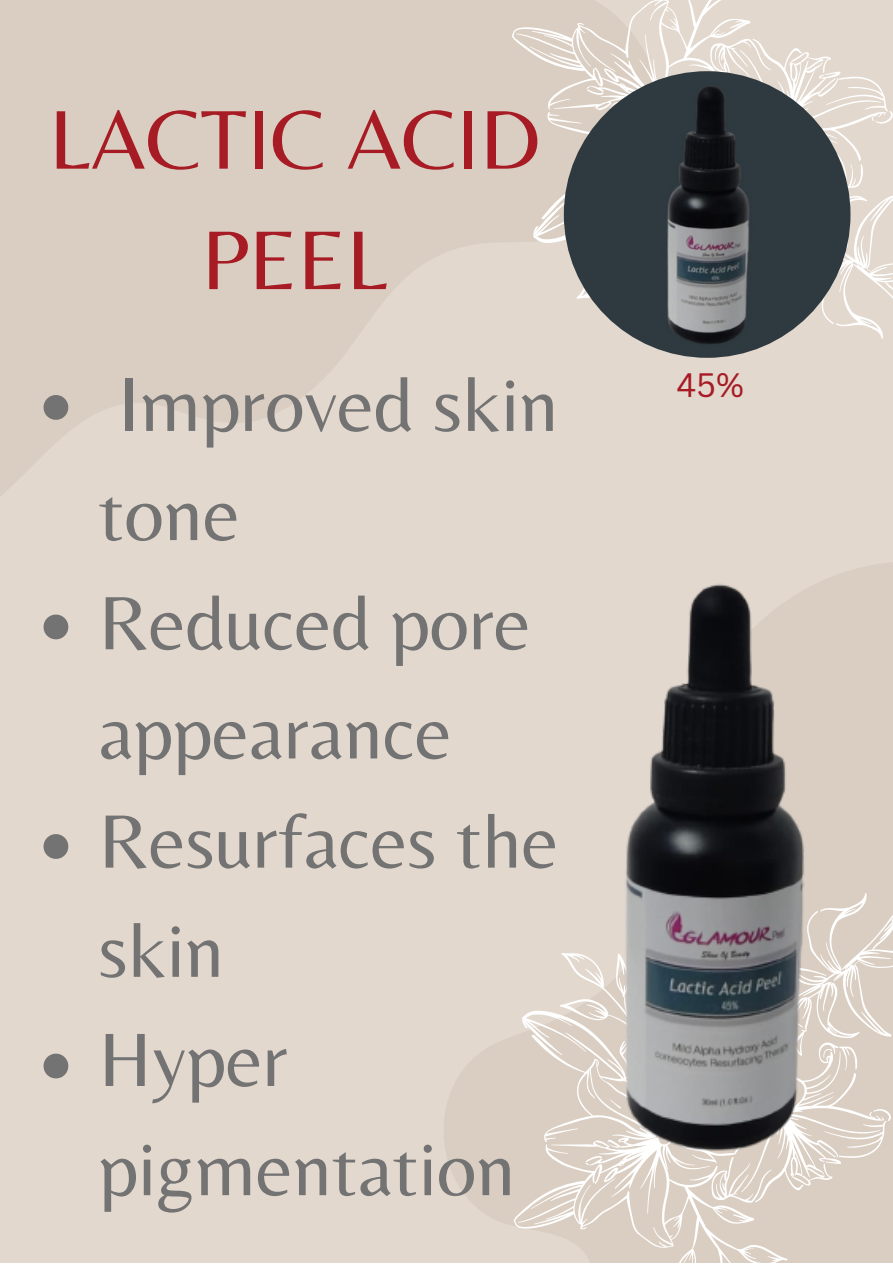
<style>
.page{position:relative;width:893px;height:1264px;background:#fff}
.page>*{position:absolute;margin:0;border:0;box-sizing:border-box;transform-origin:0 0}
.t1{font:86.7px/120.3px "Belleza";color:#a71b24;text-align:center}
.t2{font:78.6px/109.2px "Belleza";color:#737373}
.t3{font:33px "Canva Sans";color:#a71b24}
</style>
<div class="page">
<div style="left:0;top:0;width:892px;height:1262px;background:#e2d8ce"></div>
<svg style="left:0;top:0;width:658px;height:496px;fill:#dacec2"></svg>
<svg style="left:510px;top:0;width:382px;height:348px"></svg>
<img style="left:563px;top:71px;width:287px;height:287px;border-radius:50%">
<img style="left:442px;top:413px;width:450px;height:849px">
<svg style="left:44px;top:395px;width:24px;height:25px"></svg>
<svg style="left:44px;top:614px;width:24px;height:25px"></svg>
<svg style="left:44px;top:834px;width:24px;height:24px"></svg>
<svg style="left:44px;top:1053px;width:24px;height:25px"></svg>
<h2 class="t1" style="left:49px;top:78px;width:493px">LACTIC ACID<br>PEEL</h2>
<h1 class="t2" style="left:99px;top:348px;width:461px">Improved skin tone<br>Reduced pore appearance<br>Resurfaces the skin<br>Hyper pigmentation</h1>
<p class="t3" style="left:676px;top:362px;width:69px">45%</p>
</div>
